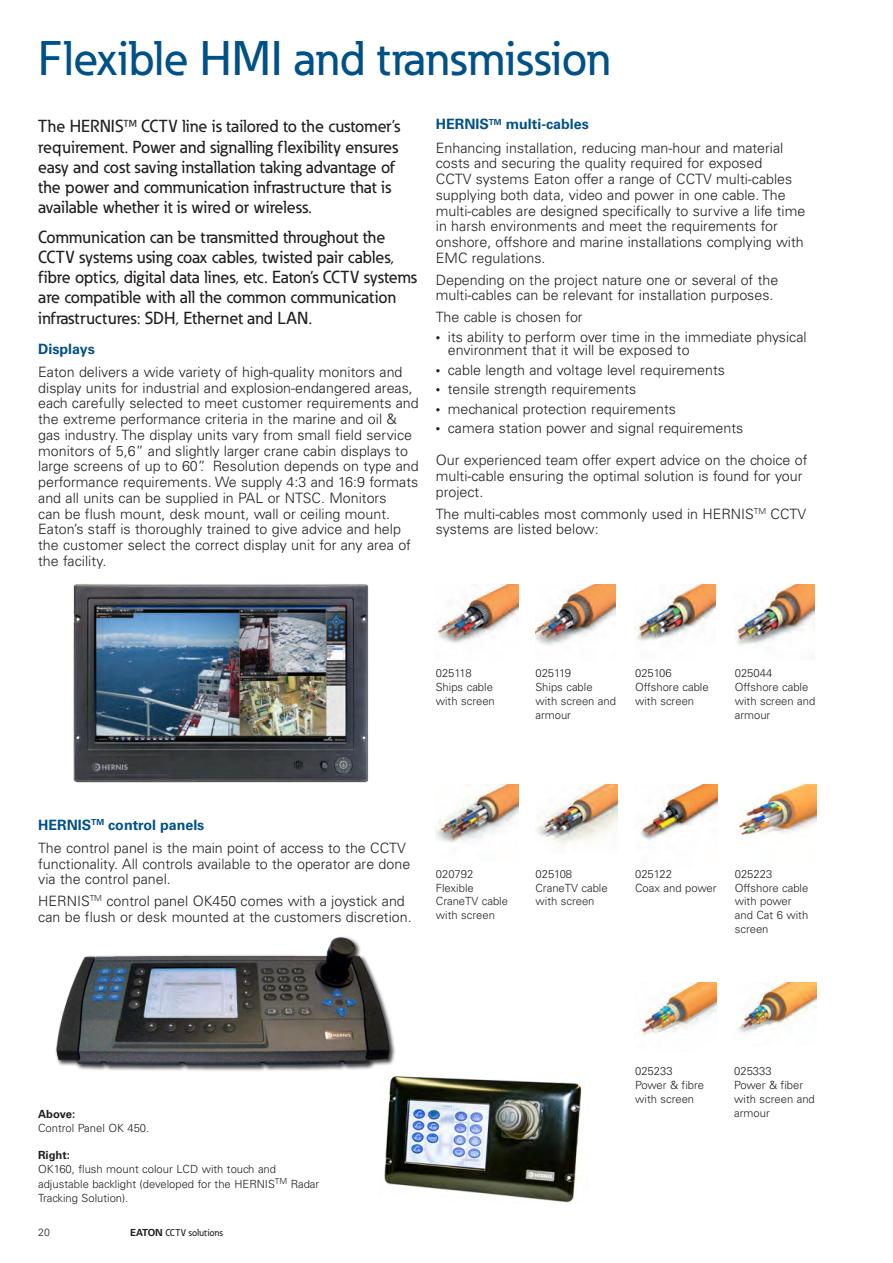
<style>
.page{position:relative;width:893px;height:1263px;background:#fff}
.page>*{position:absolute;margin:0;border:0;box-sizing:border-box;transform-origin:0 0}
._01_Headline___ADJ_S{font:500 48px "Eaton";color:#005187}
._01_Overview__11_5_p{font:500 17.25px/20.2px "Eaton";color:#231f20}
._02_Body__9_5_pt{font:300 14.25px/15.8px "Univers LT Std";color:#231f20}
._02_Body_Head__9_5_p{font:700 14.25px "Univers LT Std";color:#005187}
._05_Caption_Body{font:300 11.25px/13.8px "Univers LT Std";color:#231f20}
._05_Caption_Head{font:700 11.25px "Univers LT Std";color:#231f20}
._00_Folio_Flush_Left{font:300 10.5px "Univers LT Std";color:#231f20}
._00_Footer_Flush_Lef{font:500 9.75px "Eaton";letter-spacing:.01em;color:#231f20}
.s1{font-size:9px}
.s2{font-family:"Univers LT Std";font-weight:700}
</style>
<div class="page">
<img style="left:635px;top:585px;width:81px;height:57px">
<img style="left:437px;top:585px;width:81px;height:59px">
<img style="left:535px;top:585px;width:81px;height:61px">
<img style="left:737px;top:983px;width:79px;height:52px">
<img style="left:735px;top:585px;width:79px;height:61px">
<img style="left:55px;top:936px;width:340px;height:135px">
<img style="left:73px;top:584px;width:296px;height:199px">
<img style="left:436px;top:785px;width:82px;height:58px">
<img style="left:535px;top:785px;width:83px;height:60px">
<img style="left:640px;top:785px;width:77px;height:55px">
<img style="left:641px;top:983px;width:76px;height:53px">
<img style="left:738px;top:785px;width:78px;height:51px">
<img style="left:384px;top:1076px;width:198px;height:127px">
<p class="_01_Headline___ADJ_S" style="left:38px;top:29px;width:574px">Flexible HMI and transmission</p>
<p class="_01_Overview__11_5_p" style="left:38px;top:116px;width:363px">The HERNIS<sup>TM</sup> CCTV line is tailored to the customer’s requirement. Power and signalling flexibility ensures easy and cost saving installation taking advantage of the power and communication infrastructure that is available whether it is wired or wireless.</p>
<p class="_01_Overview__11_5_p" style="left:38px;top:226px;width:380px">Communication can be transmitted throughout the CCTV systems using coax cables, twisted pair cables, fibre optics, digital data lines, etc. Eaton’s CCTV systems are compatible with all the common communication infrastructures: SDH, Ethernet and LAN.</p>
<p class="_02_Body_Head__9_5_p" style="left:38px;top:340px;width:58px">Displays</p>
<p class="_02_Body__9_5_pt" style="left:38px;top:364px;width:382px">Eaton delivers a wide variety of high-quality monitors and display units for industrial and explosion-endangered areas, each carefully selected to meet customer requirements and the extreme performance criteria in the marine and oil &amp; gas industry. The display units vary from small field service monitors of 5,6” and slightly larger crane cabin displays to large screens of up to 60”. Resolution depends on type and performance requirements. We supply 4:3 and 16:9 formats and all units can be supplied in PAL or NTSC. Monitors<br>can be flush mount, desk mount, wall or ceiling mount.<br>Eaton’s staff is thoroughly trained to give advice and help the customer select the correct display unit for any area of the facility.</p>
<p class="_02_Body_Head__9_5_p" style="left:436px;top:116px;width:155px">HERNIS<sup>TM</sup> multi-cables</p>
<p class="_02_Body__9_5_pt" style="left:436px;top:140px;width:371px">Enhancing installation, reducing man-hour and material costs and securing the quality required for exposed<br>CCTV systems Eaton offer a range of CCTV multi-cables supplying both data, video and power in one cable. The multi-cables are designed specifically to survive a life time in harsh environments and meet the requirements for onshore, offshore and marine installations complying with EMC regulations.</p>
<p class="_02_Body__9_5_pt" style="left:436px;top:272px;width:344px">Depending on the project nature one or several of the multi-cables can be relevant for installation purposes.</p>
<p class="_02_Body__9_5_pt" style="left:436px;top:309px;width:148px">The cable is chosen for</p>
<p class="_02_Body__9_5_pt" style="left:448px;top:330px;width:360px;line-height:13.5px;text-indent:-12px"><span class="s1">•</span> its ability to perform over time in the immediate physical environment that it will be exposed to</p>
<p class="_02_Body__9_5_pt" style="left:436px;top:362px;width:291px"><span class="s1">•</span> cable length and voltage level requirements</p>
<p class="_02_Body__9_5_pt" style="left:436px;top:381px;width:202px"><span class="s1">•</span> tensile strength requirements</p>
<p class="_02_Body__9_5_pt" style="left:436px;top:401px;width:242px"><span class="s1">•</span> mechanical protection requirements</p>
<p class="_02_Body__9_5_pt" style="left:436px;top:420px;width:309px"><span class="s1">•</span> camera station power and signal requirements</p>
<p class="_02_Body__9_5_pt" style="left:436px;top:452px;width:373px">Our experienced team offer expert advice on the choice of multi-cable ensuring the optimal solution is found for your project.</p>
<p class="_02_Body__9_5_pt" style="left:436px;top:506px;width:372px">The multi-cables most commonly used in HERNIS<sup>TM</sup> CCTV systems are listed below:</p>
<p class="_05_Caption_Body" style="left:436px;top:667px;width:37px">025118</p>
<p class="_05_Caption_Body" style="left:436px;top:680px;width:61px">Ships cable with screen</p>
<p class="_05_Caption_Body" style="left:535px;top:667px;width:37px">025119</p>
<p class="_05_Caption_Body" style="left:535px;top:680px;width:82px">Ships cable with screen and armour</p>
<p class="_05_Caption_Body" style="left:635px;top:667px;width:75px">025106<br>Offshore cable with screen</p>
<p class="_05_Caption_Body" style="left:735px;top:666px;width:82px">025044<br>Offshore cable with screen and armour</p>
<p class="_02_Body_Head__9_5_p" style="left:38px;top:816px;width:168px">HERNIS<sup>TM</sup> control panels</p>
<p class="_02_Body__9_5_pt" style="left:38px;top:840px;width:374px">The control panel is the main point of access to the CCTV functionality. All controls available to the operator are done via the control panel.</p>
<p class="_02_Body__9_5_pt" style="left:38px;top:893px;width:372px">HERNIS<sup>TM</sup> control panel OK450 comes with a joystick and can be flush or desk mounted at the customers discretion.</p>
<p class="_05_Caption_Body" style="left:436px;top:867px;width:39px">020792</p>
<p class="_05_Caption_Body" style="left:436px;top:881px;width:74px">Flexible<br>CraneTV cable with screen</p>
<p class="_05_Caption_Body" style="left:535px;top:867px;width:74px">025108<br>CraneTV cable with screen</p>
<p class="_05_Caption_Body" style="left:635px;top:867px;width:38px">025122</p>
<p class="_05_Caption_Body" style="left:635px;top:881px;width:83px">Coax and power</p>
<p class="_05_Caption_Body" style="left:735px;top:867px;width:39px">025223</p>
<p class="_05_Caption_Body" style="left:735px;top:881px;width:75px">Offshore cable with power and Cat 6 with screen</p>
<p class="_05_Caption_Body" style="left:635px;top:1064px;width:39px">025233</p>
<p class="_05_Caption_Body" style="left:635px;top:1078px;width:70px">Power &amp; fibre with screen</p>
<p class="_05_Caption_Body" style="left:734px;top:1064px;width:39px">025333</p>
<p class="_05_Caption_Body" style="left:734px;top:1078px;width:82px">Power &amp; fiber with screen and</p>
<p class="_05_Caption_Head" style="left:38px;top:1107px;width:39px">Above:</p>
<p class="_05_Caption_Body" style="left:734px;top:1106px;width:37px">armour</p>
<p class="_05_Caption_Body" style="left:38px;top:1121px;width:111px">Control Panel OK 450.</p>
<p class="_05_Caption_Head" style="left:38px;top:1148px;width:33px">Right:</p>
<p class="_05_Caption_Body" style="left:38px;top:1162px;width:240px">OK160, flush mount colour LCD with touch and</p>
<p class="_05_Caption_Body" style="left:38px;top:1177px;width:283px">adjustable backlight (developed for the HERNIS<sup>TM</sup> Radar<br>Tracking Solution).</p>
<p class="_00_Folio_Flush_Left" style="left:38px;top:1226px;width:13px">20</p>
<p class="_00_Footer_Flush_Lef" style="left:130px;top:1226px;width:94px"><span class="s2">EATON</span> CCTV solutions</p>
</div>
